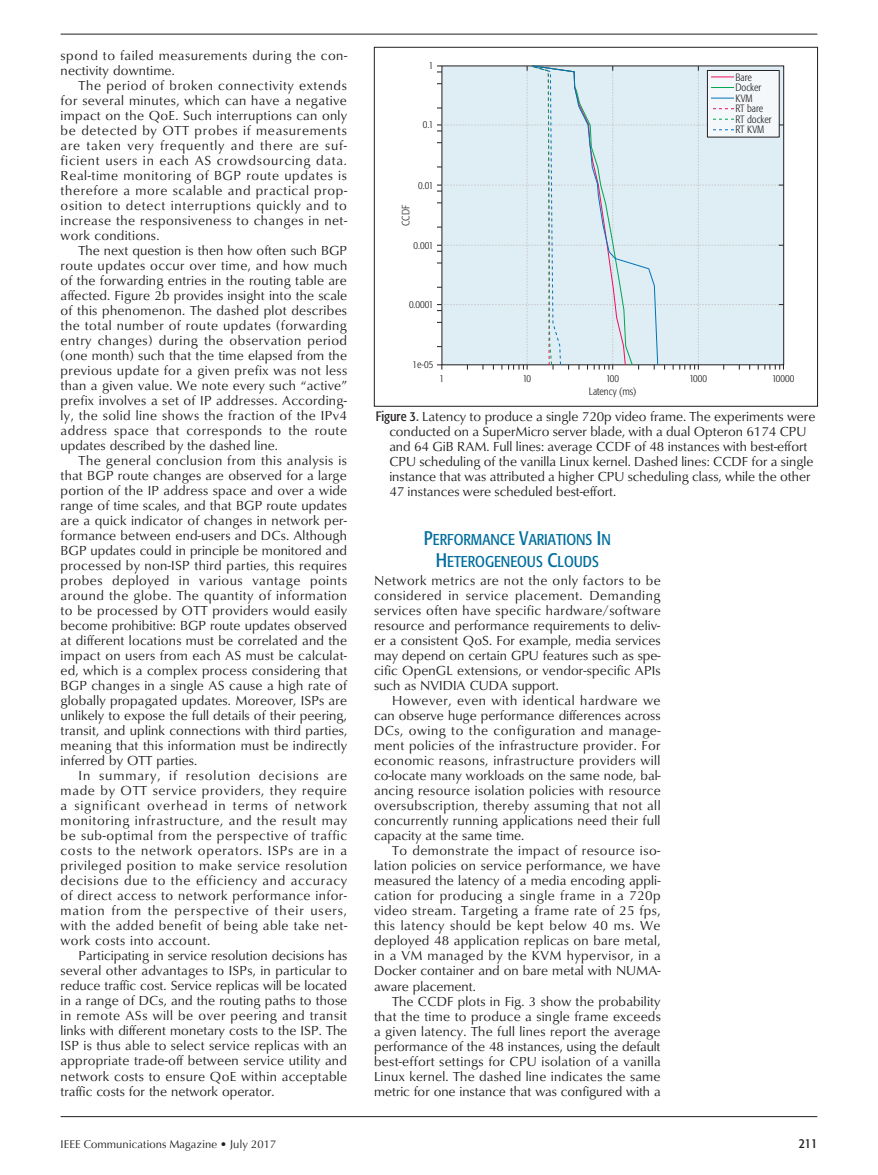
<style>
.page{position:relative;width:878px;height:1175px;background:#fff}
.page>*{position:absolute;margin:0;border:0;box-sizing:border-box;transform-origin:0 0}
.t1{font:15.6px/22.5px "Formata Condensed SC800";color:#006e9f;text-align:center}
.t2{font:13.5px/15px "Classico URW";color:#231f20;text-align:justify}
.t3{font:13.5px/15px "Classico URW";letter-spacing:.04em;color:#231f20}
.t4{font:13.5px "Formata Condensed SC800";color:#231f20}
.t5{font:11.25px "Optima";color:#231f20}
.t6{font:300 condensed 10.5px/10.5px "Formata";color:#231f20}
.s1{font-family:"Formata";font-stretch:condensed}
.s2{font-size:19.5px}
</style>
<div class="page">
<hr style="left:61px;top:34px;width:756px;height:1px;background:#231f20">
<hr style="left:61px;top:1115px;width:756px;height:1px;background:#231f20">
<svg style="left:437px;top:65px;width:346px;height:304px;background:#dbe8ef"></svg>
<div style="left:374px;top:47px;width:443px;height:359px;border:1px solid #231f20"></div>
<p class="t3" style="left:61px;top:47px;width:288px">spond to failed measurements during the con&shy;nectivity downtime.</p>
<p class="t2" style="left:61px;top:77px;width:288px;text-indent:18px">The period of broken connectivity extends for several minutes, which can have a negative impact on the QoE. Such interruptions can only be detected by OTT probes if measurements are taken very frequently and there are suf&shy;ficient users in each AS crowdsourcing data.<br>Real-time monitoring of BGP route updates is therefore a more scalable and practical prop&shy;osition to detect interruptions quickly and to increase the responsiveness to changes in net&shy;work conditions.</p>
<p class="t2" style="left:61px;top:242px;width:288px;text-indent:18px">The next question is then how often such BGP route updates occur over time, and how much of the forwarding entries in the routing table are affected. Figure 2b provides insight into the scale of this phenomenon. The dashed plot describes the total number of route updates (forwarding entry changes) during the observation period (one month) such that the time elapsed from the previous update for a given prefix was not less than a given value. We note every such “active” prefix involves a set of IP addresses. According&shy;ly, the solid line shows the fraction of the IPv4 address space that corresponds to the route updates described by the dashed line.</p>
<p class="t2" style="left:61px;top:452px;width:288px;text-indent:18px">The general conclusion from this analysis is that BGP route changes are observed for a large portion of the IP address space and over a wide range of time scales, and that BGP route updates are a quick indicator of changes in network per&shy;formance between end-users and DCs. Although BGP updates could in principle be monitored and processed by non-ISP third parties, this requires probes deployed in various vantage points around the globe. The quantity of information to be processed by OTT providers would easily become prohibitive: BGP route updates observed at different locations must be correlated and the impact on users from each AS must be calculat&shy;ed, which is a complex process considering that BGP changes in a single AS cause a high rate of globally propagated updates. Moreover, ISPs are unlikely to expose the full details of their peering, transit, and uplink connections with third parties, meaning that this information must be indirectly inferred by OTT parties.</p>
<p class="t2" style="left:61px;top:767px;width:288px;text-indent:18px">In summary, if resolution decisions are made by OTT service providers, they require a significant overhead in terms of network monitoring infrastructure, and the result may be sub-optimal from the perspective of traffic costs to the network operators. ISPs are in a privileged position to make service resolution decisions due to the efficiency and accuracy of direct access to network performance infor&shy;mation from the perspective of their users, with the added benefit of being able take net&shy;work costs into account.</p>
<p class="t2" style="left:61px;top:947px;width:288px;text-indent:18px">Participating in service resolution decisions has several other advantages to ISPs, in particular to reduce traffic cost. Service replicas will be located in a range of DCs, and the routing paths to those in remote ASs will be over peering and transit links with different monetary costs to the ISP. The ISP is thus able to select service replicas with an appropriate trade-off between service utility and network costs to ensure QoE within acceptable traffic costs for the network operator.</p>
<p class="t6" style="left:428px;top:61px;width:6px">1</p>
<p class="t6" style="left:422px;top:120px;width:12px">0.1</p>
<p class="t6" style="left:400px;top:226px;width:23px;rotate:-90deg">CCDF</p>
<p class="t6" style="left:418px;top:180px;width:17px">0.01</p>
<p class="t6" style="left:413px;top:240px;width:21px">0.001</p>
<p class="t6" style="left:409px;top:299px;width:26px">0.0001</p>
<p class="t6" style="left:412px;top:359px;width:22px">1e-05</p>
<p class="t6" style="left:735px;top:72px;width:38px">Bare<br>Docker<br>KVM<br>RT bare<br>RT docker<br>RT KVM</p>
<p class="t6" style="left:522px;top:373px;width:10px">10</p>
<p class="t6" style="left:439px;top:373px;width:6px">1</p>
<p class="t6" style="left:606px;top:373px;width:14px">100</p>
<p class="t6" style="left:689px;top:373px;width:19px">1000</p>
<p class="t6" style="left:771px;top:373px;width:24px">10000</p>
<p class="t6" style="left:588px;top:385px;width:49px">Latency (ms)</p>
<p class="t2" style="left:389px;top:408px;width:427px;text-align:left;text-indent:-14px"><span class="s1">Figure 3.</span> Latency to produce a single 720p video frame. The experiments were conducted on a SuperMicro server blade, with a dual Opteron 6174 CPU and 64 GiB RAM. Full lines: average CCDF of 48 instances with best-effort CPU scheduling of the vanilla Linux kernel. Dashed lines: CCDF for a single instance that was attributed a higher CPU scheduling class, while the other 47 instances were scheduled best-effort.</p>
<p class="t1" style="left:424px;top:528px;width:188px"><span class="s2">P</span>ERFORMANCE <span class="s2">V</span>ARIATIONS <span class="s2">I</span>N<br><span class="s2">H</span>ETEROGENEOUS <span class="s2">C</span>LOUDS</p>
<p class="t2" style="left:374px;top:572px;width:288px">Network metrics are not the only factors to be considered in service placement. Demanding services often have specific hardware/software resource and performance requirements to deliv&shy;er a consistent QoS. For example, media services may depend on certain GPU features such as spe&shy;cific OpenGL extensions, or vendor-specific APIs such as NVIDIA CUDA support.</p>
<p class="t2" style="left:374px;top:692px;width:288px;text-indent:18px">However, even with identical hardware we can observe huge performance differences across DCs, owing to the configuration and manage&shy;ment policies of the infrastructure provider. For economic reasons, infrastructure providers will co-locate many workloads on the same node, bal&shy;ancing resource isolation policies with resource oversubscription, thereby assuming that not all concurrently running applications need their full capacity at the same time.</p>
<p class="t2" style="left:374px;top:842px;width:288px;text-indent:18px">To demonstrate the impact of resource iso&shy;lation policies on service performance, we have measured the latency of a media encoding appli&shy;cation for producing a single frame in a 720p video stream. Targeting a frame rate of 25 fps, this latency should be kept below 40 ms. We deployed 48 application replicas on bare metal, in a VM managed by the KVM hypervisor, in a Docker container and on bare metal with NUMA&shy;aware placement.</p>
<p class="t2" style="left:374px;top:992px;width:288px;text-indent:18px">The CCDF plots in Fig. 3 show the probability that the time to produce a single frame exceeds a given latency. The full lines report the average performance of the 48 instances, using the default best-effort settings for CPU isolation of a vanilla Linux kernel. The dashed line indicates the same metric for one instance that was configured with a</p>
<p class="t5" style="left:61px;top:1137px;width:217px">IEEE Communications Magazine • July 2017</p>
<p class="t4" style="left:798px;top:1134px;width:20px">211</p>
</div>
